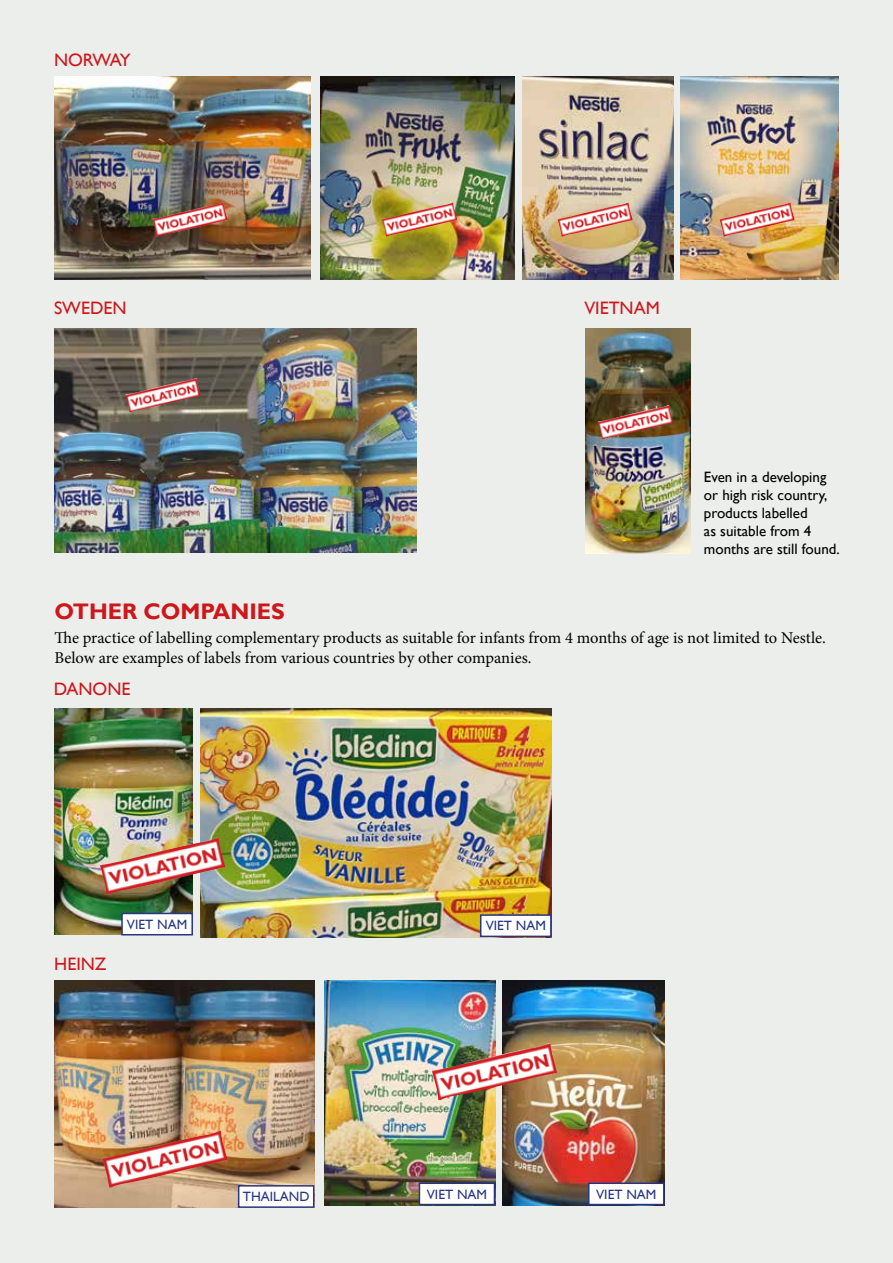
<style>
.page{position:relative;width:893px;height:1263px;background:#eceeec}
.page>*{position:absolute;margin:0;border:0;box-sizing:border-box;transform-origin:0 0}
.t1{font:700 22.5px "Gill Sans";color:#cd171a}
.t2{font:18px "Gill Sans";color:#cd171a}
.t3{font:16.5px/19.8px "Minion Pro";letter-spacing:-.005em;color:#000}
.t4{font:15px/18px "Gill Sans";color:#000}
.t5{font:13.5px "Gill Sans";color:#283583}
</style>
<div class="page">
<img style="left:54px;top:708px;width:138px;height:227px">
<div style="left:121px;top:913px;width:72px;height:22px;background:#fff;border:2px solid #283583"></div>
<img style="left:201px;top:708px;width:351px;height:229px">
<div style="left:480px;top:914px;width:72px;height:23px;background:#fff;border:2px solid #283583"></div>
<img style="left:100px;top:838px;width:125px;height:57px">
<img style="left:54px;top:980px;width:260px;height:228px">
<div style="left:238px;top:1185px;width:76px;height:23px;background:#fff;border:2px solid #283583"></div>
<img style="left:324px;top:980px;width:171px;height:225px">
<div style="left:419px;top:1182px;width:76px;height:23px;background:#fff;border:2px solid #283583"></div>
<img style="left:502px;top:980px;width:162px;height:225px">
<div style="left:588px;top:1182px;width:76px;height:23px;background:#fff;border:2px solid #283583"></div>
<img style="left:102px;top:1131px;width:125px;height:57px">
<img style="left:432px;top:1043px;width:125px;height:57px">
<img style="left:54px;top:77px;width:256px;height:202px">
<img style="left:152px;top:203px;width:76px;height:34px">
<img style="left:321px;top:77px;width:193px;height:202px">
<img style="left:382px;top:203px;width:75px;height:34px">
<img style="left:523px;top:77px;width:151px;height:202px">
<img style="left:557px;top:203px;width:76px;height:34px">
<img style="left:681px;top:77px;width:158px;height:202px">
<img style="left:719px;top:203px;width:76px;height:34px">
<img style="left:54px;top:329px;width:363px;height:223px">
<img style="left:125px;top:378px;width:76px;height:34px">
<img style="left:586px;top:329px;width:104px;height:225px">
<img style="left:598px;top:405px;width:75px;height:34px">
<p class="t2" style="left:54px;top:50px;width:78px">NORWAY</p>
<p class="t2" style="left:54px;top:297px;width:74px">SWEDEN</p>
<h1 class="t1" style="left:55px;top:598px;width:232px">OTHER COMPANIES</h1>
<p class="t2" style="left:584px;top:297px;width:77px">VIETNAM</p>
<p class="t4" style="left:704px;top:468px;width:137px">Even in a developing or high risk country, products labelled<br>as suitable from 4 months are still found.</p>
<p class="t3" style="left:54px;top:628px;width:773px">The practice of labelling complementary products as suitable for infants from 4 months of age is not limited to Nestle.<br>Below are examples of labels from various countries by other companies.</p>
<p class="t2" style="left:54px;top:678px;width:78px">DANONE</p>
<p class="t2" style="left:54px;top:953px;width:54px">HEINZ</p>
<p class="t5" style="left:127px;top:916px;width:62px">VIET NAM</p>
<p class="t5" style="left:486px;top:918px;width:62px">VIET NAM</p>
<p class="t5" style="left:243px;top:1189px;width:68px">THAILAND</p>
<p class="t5" style="left:427px;top:1186px;width:62px">VIET NAM</p>
<p class="t5" style="left:596px;top:1186px;width:62px">VIET NAM</p>
</div>
